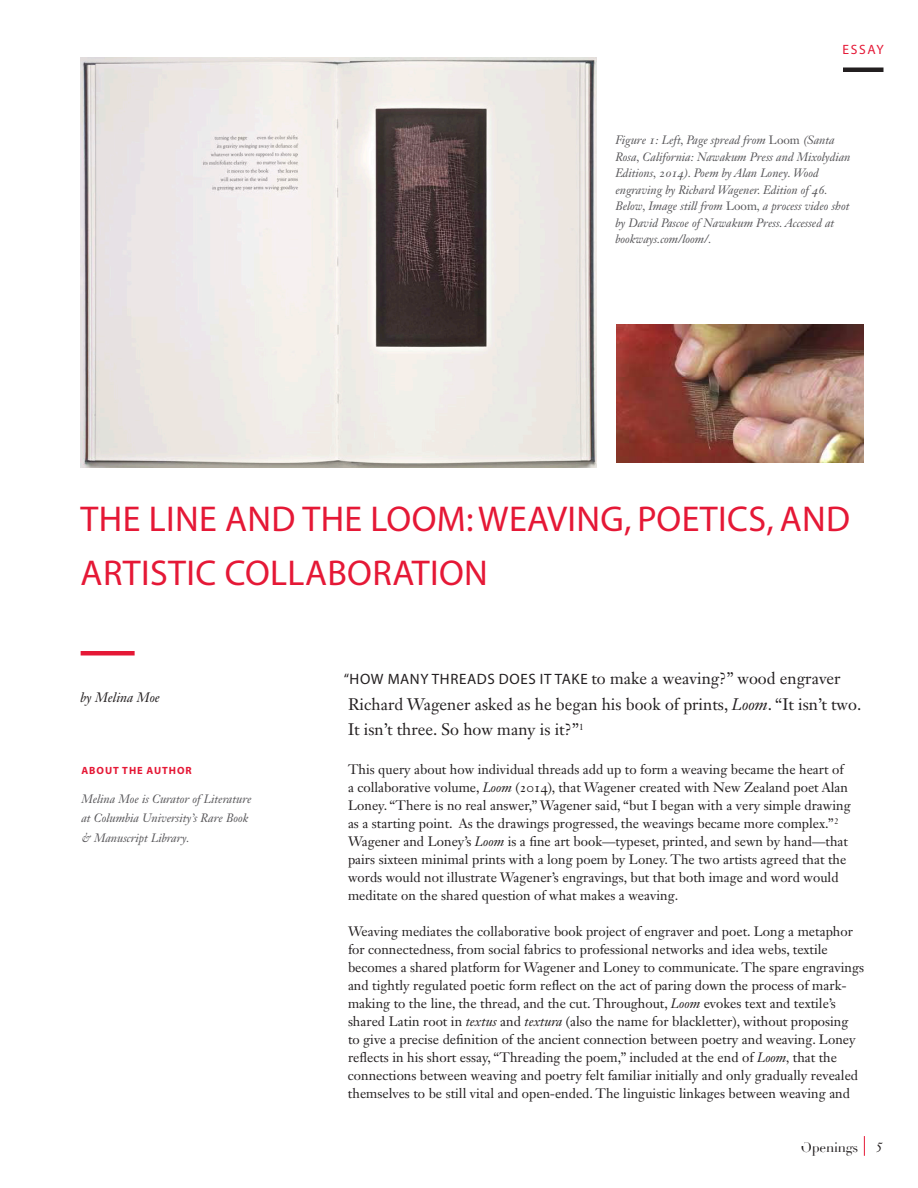
<style>
.page{position:relative;width:918px;height:1188px;background:#fff}
.page>*{position:absolute;margin:0;border:0;box-sizing:border-box;transform-origin:0 0}
.Article_Title{font:36px/54px "Myriad";letter-spacing:.01em;color:#e51836}
.Opening_Paragraph{font:16.5px/25.5px "Janson Text LT Std";color:#231f20}
.Janson_body_text{font:13.5px/18px "Janson Text LT Std";color:#231f20}
.Author{font:italic 13.5px "Janson Text LT Std";color:#231f20}
.t1{font:13.5px "Didot";letter-spacing:-.02em;color:#231f20}
.t2{font:13.5px "Myriad Pro";letter-spacing:.12em;color:#e51836}
.About_the_Author{font:italic 12px/16.5px "Janson Text LT Std";color:#575659}
.t3{font:700 10.5px "Myriad Pro";letter-spacing:.09em;color:#e51836}
.s1{font-style:normal}
.s2{font-family:"Myriad Pro";font-size:15px}
.s3{font-style:italic}
</style>
<div class="page">
<svg style="left:864px;top:1136px;width:1px;height:20px"></svg>
<hr style="left:843px;top:68px;width:41px;height:4px;background:#231f20">
<div style="left:81px;top:651px;width:54px;height:5px;background:#e51836"></div>
<img style="left:81px;top:58px;width:515px;height:409px">
<img style="left:616px;top:325px;width:248px;height:138px">
<p class="t2" style="left:842px;top:41px;width:43px">ESSAY</p>
<p class="About_the_Author" style="left:615px;top:132px;width:237px">Figure 1: Left, Page spread from <span class="s1">Loom</span> (Santa Rosa, California: Nawakum Press and Mixolydian Editions, 2014). Poem by Alan Loney. Wood engraving by Richard Wagener. Edition of 46.<br>Below, Image still from <span class="s1">Loom</span>, a process video shot by David Pascoe of Nawakum Press. Accessed at bookways.com/loom/.</p>
<p class="Article_Title" style="left:81px;top:494px;width:771px">THE LINE AND THE LOOM: WEAVING, POETICS, AND<br>ARTISTIC COLLABORATION</p>
<p class="Author" style="left:81px;top:689px;width:81px">by Melina Moe</p>
<p class="t3" style="left:81px;top:764px;width:112px">ABOUT THE AUTHOR</p>
<p class="About_the_Author" style="left:81px;top:789px;width:172px;line-height:19.5px">Melina Moe is Curator of Literature at Columbia University’s Rare Book &amp; Manuscript Library.</p>
<p class="Opening_Paragraph" style="left:344px;top:666px;width:519px"><span class="s2">“HOW MANY THREADS DOES IT TAKE</span> to make a weaving?” wood engraver<br>Richard Wagener asked as he began his book of prints, <span class="s3">Loom</span>. “It isn’t two.<br>It isn’t three. So how many is it?”<sup>1</sup></p>
<p class="Janson_body_text" style="left:348px;top:760px;width:504px">This query about how individual threads add up to form a weaving became the heart of a collaborative volume, <span class="s3">Loom</span> (2014), that Wagener created with New Zealand poet Alan Loney. “There is no real answer,” Wagener said, “but I began with a very simple drawing as a starting point. As the drawings progressed, the weavings became more complex.”<sup>2<br></sup>Wagener and Loney’s <span class="s3">Loom</span> is a fine art book—typeset, printed, and sewn by hand—that pairs sixteen minimal prints with a long poem by Loney. The two artists agreed that the words would not illustrate Wagener’s engravings, but that both image and word would meditate on the shared question of what makes a weaving.</p>
<p class="Janson_body_text" style="left:348px;top:922px;width:518px">Weaving mediates the collaborative book project of engraver and poet. Long a metaphor for connectedness, from social fabrics to professional networks and idea webs, textile becomes a shared platform for Wagener and Loney to communicate. The spare engravings and tightly regulated poetic form reflect on the act of paring down the process of mark&shy;making to the line, the thread, and the cut. Throughout, <span class="s3">Loom</span> evokes text and textile’s shared Latin root in <span class="s3">textus</span> and <span class="s3">textura</span> (also the name for blackletter), without proposing<br>to give a precise definition of the ancient connection between poetry and weaving. Loney reflects in his short essay, “Threading the poem,” included at the end of <span class="s3">Loom,</span> that the connections between weaving and poetry felt familiar initially and only gradually revealed themselves to be still vital and open-ended. The linguistic linkages between weaving and</p>
<p class="t1" style="left:801px;top:1139px;width:59px">Openings</p>
<p class="Author" style="left:875px;top:1139px;width:8px">5</p>
</div>
